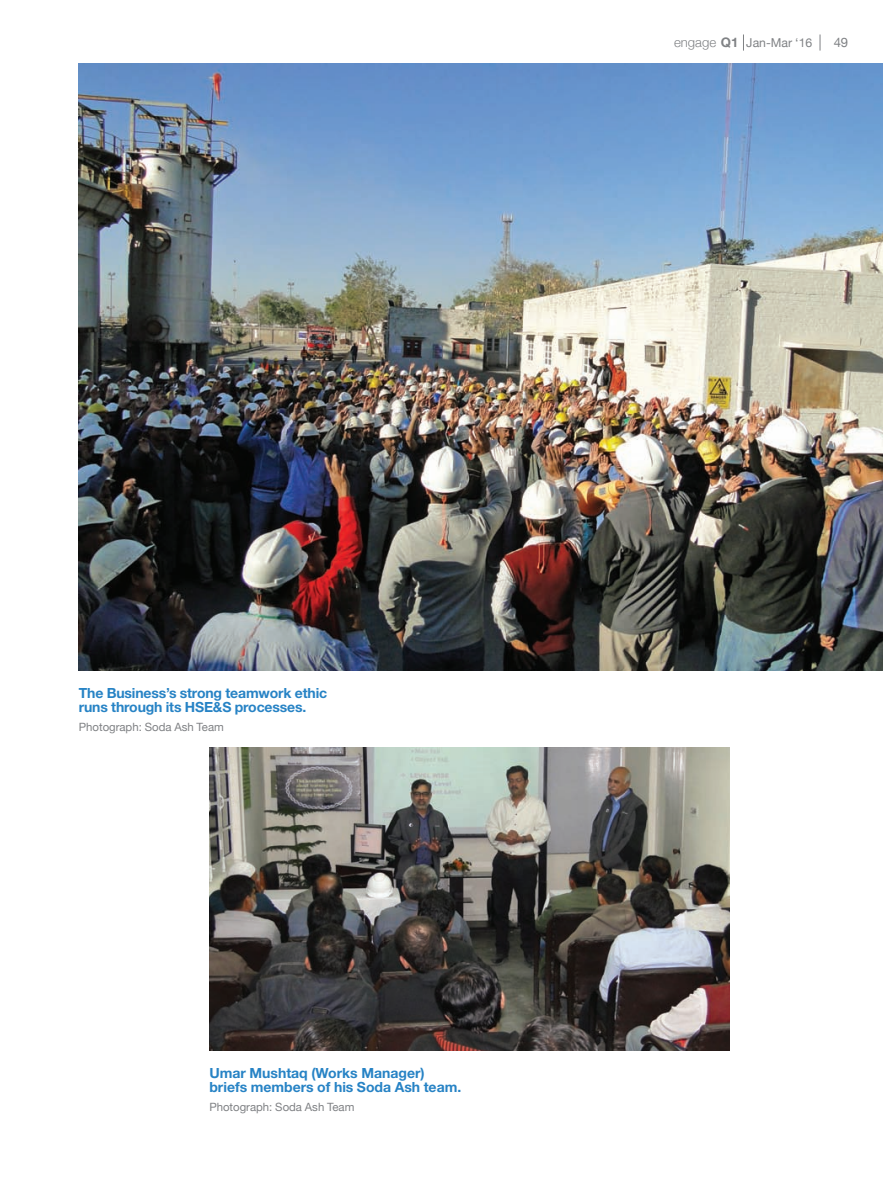
<style>
.page{position:relative;width:883px;height:1198px;background:#fff}
.page>*{position:absolute;margin:0;border:0;box-sizing:border-box;transform-origin:0 0}
.t1{font:700 14px/14px "Helvetica Neue LT Std";letter-spacing:-.01em;color:#2783c5}
.t2{font:13.12px "Helvetica Neue";color:#808285}
.t3{font:12.25px "Helvetica Neue";color:#808285}
.t4{font:11.38px "Helvetica Neue";color:#808285}
.s1{font-weight:300;font-size:13.12px}
.s2{font-weight:700;font-size:13.12px}
</style>
<div class="page">
<svg style="left:819px;top:34px;width:1px;height:17px"></svg>
<img style="left:209px;top:747px;width:519px;height:302px">
<img style="left:79px;top:63px;width:803px;height:607px">
<p class="t3" style="left:673px;top:35px;width:140px"><span class="s1">engage</span> <span class="s2">Q1</span> Jan-Mar ‘16</p>
<p class="t2" style="left:833px;top:34px;width:16px">49</p>
<p class="t1" style="left:79px;top:685px;width:250px">The Business’s strong teamwork ethic runs through its HSE&amp;S processes.</p>
<p class="t4" style="left:79px;top:719px;width:146px">Photograph: Soda Ash Team</p>
<p class="t1" style="left:209px;top:1065px;width:253px">Umar Mushtaq (Works Manager) briefs members of his Soda Ash team.</p>
<p class="t4" style="left:209px;top:1099px;width:146px">Photograph: Soda Ash Team</p>
</div>
